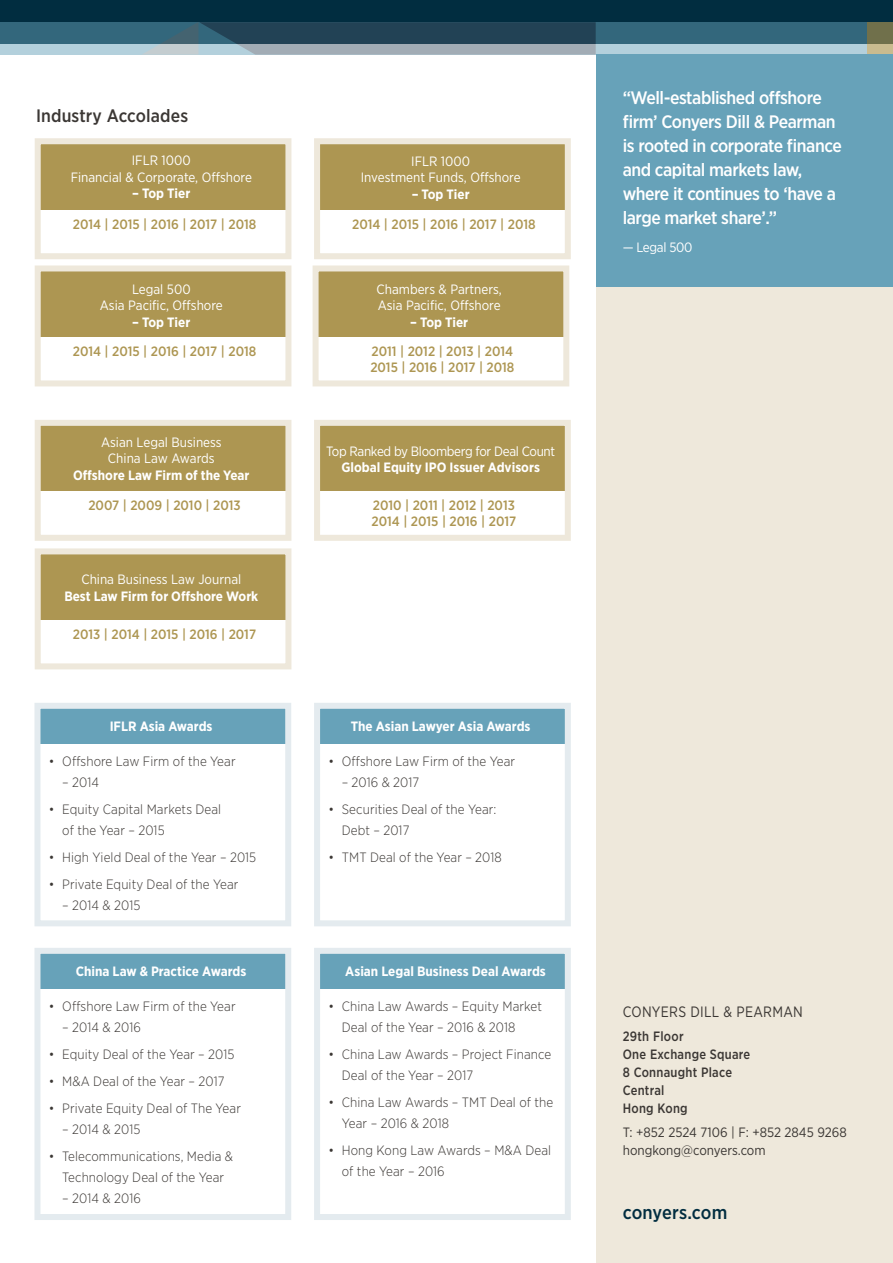
<style>
.page{position:relative;width:893px;height:1263px;background:#fff}
.page>*{position:absolute;margin:0;border:0;box-sizing:border-box;transform-origin:0 0}
.t1{font:500 18.75px "Gotham Narrow";letter-spacing:.005em;color:#012d40}
.t2{font:500 18px/24px "Gotham Narrow";letter-spacing:-.025em;color:#fff}
.t3{font:500 18px "Gotham Narrow";letter-spacing:.005em;color:#3b3734}
.t4{font:15px "Gotham Narrow";letter-spacing:.02em;color:#3b3734;scale:.95 1}
.t5{font:300 13.5px/21px "Gotham Narrow";letter-spacing:.005em;color:#3b3734}
.t6{font:700 13.5px "Gotham Narrow";color:#fff}
.t7{font:500 13.5px/16.2px "Gotham Narrow";color:#ad9652}
.t8{font:13.5px/16.5px "Gotham Narrow";color:#fff;text-align:center}
.t9{font:500 13.5px/18px "Gotham Narrow";letter-spacing:.02em;color:#3b3734;scale:.95 1}
.t10{font:13.5px/18px "Gotham Narrow";color:#3b3734}
.t11{font:13.5px "Gotham Narrow";letter-spacing:-.025em;color:#fff}
</style>
<div class="page">
<div style="left:596px;top:55px;width:297px;height:1208px;background:#eee8db"></div>
<div style="left:0;top:0;width:893px;height:44px;background:#012d40"></div>
<svg style="left:0;top:22px;width:867px;height:33px;background:#5c899b"></svg>
<svg style="left:142px;top:22px;width:454px;height:33px;background:#516c7c"></svg>
<svg style="left:867px;top:22px;width:26px;height:33px"></svg>
<div style="left:596px;top:55px;width:297px;height:232px;background:#67a2b9"></div>
<div style="left:38px;top:952px;width:249px;height:37px;background:#67a2b9"></div>
<div style="left:317px;top:952px;width:250px;height:37px;background:#67a2b9"></div>
<div style="left:38px;top:707px;width:249px;height:37px;background:#67a2b9"></div>
<div style="left:317px;top:707px;width:250px;height:37px;background:#67a2b9"></div>
<div style="left:34px;top:948px;width:257px;height:272px;border:6px solid #e4ebef"></div>
<div style="left:314px;top:948px;width:257px;height:272px;border:6px solid #e4ebef"></div>
<div style="left:34px;top:703px;width:257px;height:223px;border:6px solid #e4ebef"></div>
<div style="left:314px;top:703px;width:257px;height:223px;border:6px solid #e4ebef"></div>
<div style="left:38px;top:143px;width:250px;height:67px;background:#ad9652"></div>
<div style="left:38px;top:424px;width:250px;height:67px;background:#ad9652"></div>
<div style="left:38px;top:270px;width:250px;height:67px;background:#ad9652"></div>
<div style="left:38px;top:553px;width:250px;height:67px;background:#ad9652"></div>
<div style="left:317px;top:143px;width:250px;height:67px;background:#ad9652"></div>
<div style="left:317px;top:424px;width:250px;height:67px;background:#ad9652"></div>
<div style="left:316px;top:270px;width:249px;height:67px;background:#ad9652"></div>
<div style="left:35px;top:138px;width:256px;height:121px;border:6px solid #eee8db"></div>
<div style="left:35px;top:420px;width:256px;height:121px;border:6px solid #eee8db"></div>
<div style="left:35px;top:265px;width:256px;height:121px;border:6px solid #eee8db"></div>
<div style="left:35px;top:548px;width:256px;height:121px;border:6px solid #eee8db"></div>
<div style="left:314px;top:138px;width:257px;height:121px;border:6px solid #eee8db"></div>
<div style="left:314px;top:420px;width:257px;height:121px;border:6px solid #eee8db"></div>
<div style="left:313px;top:265px;width:256px;height:121px;border:6px solid #eee8db"></div>
<h2 class="t3" style="left:36px;top:105px;width:154px">Industry Accolades</h2>
<p class="t8" style="left:71px;top:152px;width:183px">IFLR 1000<br>Financial &amp; Corporate, Offshore</p>
<p class="t6" style="left:132px;top:185px;width:60px">– Top Tier</p>
<p class="t7" style="left:73px;top:216px;width:185px">2014 | 2015 | 2016 | 2017 | 2018</p>
<p class="t8" style="left:100px;top:281px;width:124px">Legal 500<br>Asia Pacific, Offshore</p>
<p class="t6" style="left:132px;top:313px;width:60px">– Top Tier</p>
<p class="t7" style="left:73px;top:343px;width:185px">2014 | 2015 | 2016 | 2017 | 2018</p>
<p class="t8" style="left:101px;top:434px;width:122px">Asian Legal Business<br>China Law Awards</p>
<p class="t6" style="left:73px;top:466px;width:178px">Offshore Law Firm of the Year</p>
<p class="t7" style="left:88px;top:497px;width:154px">2007 | 2009 | 2010 | 2013</p>
<p class="t8" style="left:81px;top:571px;width:161px">China Business Law Journal</p>
<p class="t6" style="left:64px;top:587px;width:195px">Best Law Firm for Offshore Work</p>
<p class="t7" style="left:73px;top:626px;width:185px">2013 | 2014 | 2015 | 2016 | 2017</p>
<p class="t8" style="left:361px;top:153px;width:161px">IFLR 1000<br>Investment Funds, Offshore</p>
<p class="t6" style="left:412px;top:186px;width:60px">– Top Tier</p>
<p class="t7" style="left:352px;top:216px;width:185px">2014 | 2015 | 2016 | 2017 | 2018</p>
<p class="t8" style="left:376px;top:281px;width:127px;text-align:left">Chambers &amp; Partners,<br>Asia Pacific, Offshore</p>
<p class="t6" style="left:410px;top:313px;width:60px">– Top Tier</p>
<p class="t7" style="left:370px;top:343px;width:146px">2011 | 2012 | 2013 | 2014<br>2015 | 2016 | 2017 | 2018</p>
<p class="t11" style="left:326px;top:443px;width:231px">Top Ranked by Bloomberg for Deal Count</p>
<p class="t6" style="left:341px;top:459px;width:200px">Global Equity IPO Issuer Advisors</p>
<p class="t7" style="left:372px;top:497px;width:146px">2010 | 2011 | 2012 | 2013<br>2014 | 2015 | 2016 | 2017</p>
<p class="t6" style="left:110px;top:718px;width:104px">IFLR Asia Awards</p>
<p class="t6" style="left:351px;top:718px;width:181px">The Asian Lawyer Asia Awards</p>
<p class="t5" style="left:49px;top:750px;width:188px">• Offshore Law Firm of the Year</p>
<p class="t5" style="left:62px;top:771px;width:38px">– 2014</p>
<p class="t5" style="left:62px;top:798px;width:160px;text-indent:-14px">• Equity Capital Markets Deal of the Year – 2015</p>
<p class="t5" style="left:49px;top:846px;width:209px">• High Yield Deal of the Year – 2015</p>
<p class="t5" style="left:49px;top:873px;width:191px">• Private Equity Deal of the Year</p>
<p class="t5" style="left:62px;top:894px;width:80px">– 2014 &amp; 2015</p>
<p class="t5" style="left:328px;top:750px;width:188px">• Offshore Law Firm of the Year</p>
<p class="t5" style="left:342px;top:771px;width:79px">– 2016 &amp; 2017</p>
<p class="t5" style="left:342px;top:798px;width:156px;text-indent:-14px">• Securities Deal of the Year:<br>Debt – 2017</p>
<p class="t5" style="left:328px;top:846px;width:175px">• TMT Deal of the Year – 2018</p>
<p class="t6" style="left:76px;top:963px;width:172px">China Law &amp; Practice Awards</p>
<p class="t6" style="left:345px;top:963px;width:202px">Asian Legal Business Deal Awards</p>
<p class="t5" style="left:49px;top:995px;width:188px">• Offshore Law Firm of the Year</p>
<p class="t5" style="left:62px;top:1016px;width:80px">– 2014 &amp; 2016</p>
<p class="t5" style="left:49px;top:1043px;width:187px">• Equity Deal of the Year – 2015</p>
<p class="t5" style="left:49px;top:1070px;width:177px">• M&amp;A Deal of the Year – 2017</p>
<p class="t5" style="left:49px;top:1097px;width:194px">• Private Equity Deal of The Year</p>
<p class="t5" style="left:62px;top:1118px;width:80px">– 2014 &amp; 2015</p>
<p class="t5" style="left:49px;top:1145px;width:186px;text-align:center">• Telecommunications, Media &amp;<br>Technology Deal of the Year</p>
<p class="t5" style="left:62px;top:1187px;width:80px">– 2014 &amp; 2016</p>
<p class="t5" style="left:342px;top:995px;width:202px;text-indent:-14px">• China Law Awards – Equity Market<br>Deal of the Year – 2016 &amp; 2018</p>
<p class="t5" style="left:342px;top:1043px;width:211px;text-indent:-14px">• China Law Awards – Project Finance<br>Deal of the Year – 2017</p>
<p class="t5" style="left:342px;top:1091px;width:213px;text-indent:-14px">• China Law Awards – TMT Deal of the<br>Year – 2016 &amp; 2018</p>
<p class="t5" style="left:342px;top:1139px;width:211px;text-indent:-14px">• Hong Kong Law Awards – M&amp;A Deal of the Year – 2016</p>
<h2 class="t2" style="left:623px;top:85px;width:221px">“Well-established offshore firm’ Conyers Dill &amp; Pearman is rooted in corporate finance and capital markets law, where it continues to ‘have a large market share’.”</h2>
<p class="t11" style="left:623px;top:239px;width:71px">— Legal 500</p>
<p class="t4" style="left:623px;top:1002px;width:191px">CONYERS DILL &amp; PEARMAN</p>
<p class="t9" style="left:623px;top:1027px;width:136px">29th Floor<br>One Exchange Square<br>8 Connaught Place<br>Central<br>Hong Kong</p>
<p class="t10" style="left:623px;top:1123px;width:225px">T: +852 2524 7106 | F: +852 2845 9268 hongkong@conyers.com</p>
<h1 class="t1" style="left:623px;top:1200px;width:106px">conyers.com</h1>
</div>
